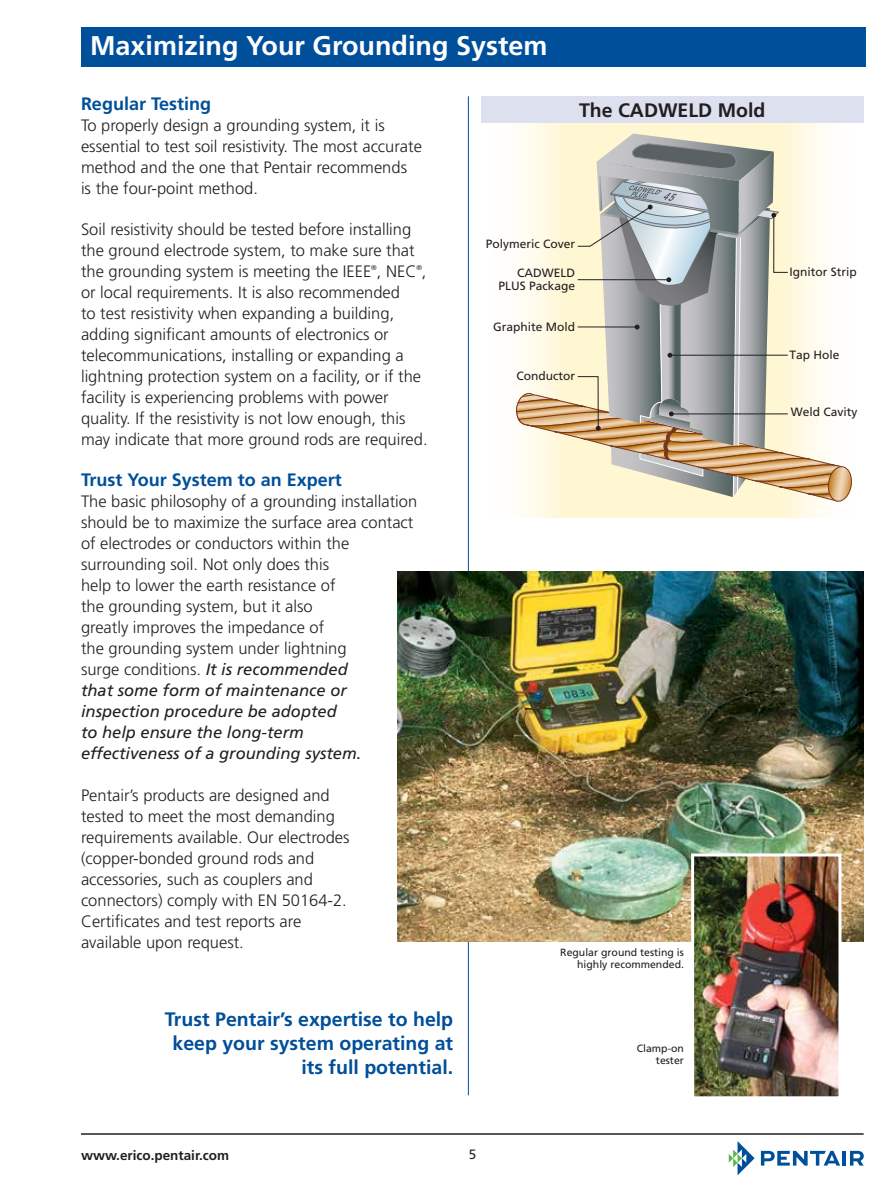
<style>
.page{position:relative;width:891px;height:1188px;background:#fff}
.page>*{position:absolute;margin:0;border:0;box-sizing:border-box;transform-origin:0 0}
.t1{font:700 27px "Frutiger LT Std";color:#fff}
.t2{font:700 19.5px/24px "Frutiger LT Std";color:#004f9a;text-align:right}
.t3{font:700 19.5px "Frutiger LT Std";color:#231f20}
.t4{font:700 18px "Frutiger LT Std";color:#004f9a}
.t5{font:300 16.5px/21px "Frutiger LT Std";color:#231f20}
.t6{font:700 13.5px "Frutiger LT Std";color:#231f20}
.t7{font:13.5px "Frutiger LT Std";color:#231f20}
.t8{font:12px/13.5px "Frutiger LT Std";color:#231f20;text-align:right}
.t9{font:10.5px/12px "Frutiger LT Std";color:#231f20;text-align:right}
.t10{font:300 7.05px "Frutiger LT Std";color:#231f20}
.s1{font-weight:400;font-style:italic}
</style>
<div class="page">
<hr style="left:81px;top:1133px;width:783px;height:2px;background:#231f20">
<div style="left:81px;top:28px;width:785px;height:39px;background:#004f9a"></div>
<svg style="left:761px;top:1151px;width:79px;height:15px"></svg>
<hr style="left:843px;top:1151px;width:3px;height:15px;background:#004f9a">
<svg style="left:850px;top:1151px;width:14px;height:15px"></svg>
<svg style="left:729px;top:1141px;width:26px;height:34px"></svg>
<svg style="left:484px;top:122px;width:380px;height:396px"></svg>
<svg style="left:516px;top:134px;width:337px;height:368px"></svg>
<div style="left:482px;top:96px;width:382px;height:26px;background:#dde0ef"></div>
<hr style="left:468px;top:96px;width:1px;height:999px;background:#004f9a">
<img style="left:397px;top:572px;width:467px;height:369px">
<img style="left:695px;top:857px;width:143px;height:238px">
<div style="left:691px;top:853px;width:151px;height:246px;border:3px solid #fff"></div>
<h1 class="t1" style="left:90px;top:30px;width:459px">Maximizing Your Grounding System</h1>
<p class="t4" style="left:81px;top:93px;width:132px">Regular Testing</p>
<p class="t5" style="left:81px;top:115px;width:342px">To properly design a grounding system, it is essential to test soil resistivity. The most accurate method and the one that Pentair recommends<br>is the four-point method.</p>
<p class="t5" style="left:81px;top:219px;width:347px">Soil resistivity should be tested before installing the ground electrode system, to make sure that the grounding system is meeting the IEEE , NEC ,</p>
<p class="t10" style="left:371px;top:264px;width:7px">®</p>
<p class="t10" style="left:416px;top:264px;width:7px">®</p>
<p class="t5" style="left:81px;top:282px;width:348px">or local requirements. It is also recommended<br>to test resistivity when expanding a building, adding significant amounts of electronics or telecommunications, installing or expanding a lightning protection system on a facility, or if the facility is experiencing problems with power quality. If the resistivity is not low enough, this may indicate that more ground rods are required.</p>
<p class="t4" style="left:81px;top:470px;width:262px">Trust Your System to an Expert</p>
<p class="t5" style="left:81px;top:491px;width:338px">The basic philosophy of a grounding installation should be to maximize the surface area contact of electrodes or conductors within the surrounding soil. Not only does this<br>help to lower the earth resistance of<br>the grounding system, but it also<br>greatly improves the impedance of<br>the grounding system under lightning<br>surge conditions. <span class="s1">It is recommended<br>that some form of maintenance or inspection procedure be adopted<br>to help ensure the long-term<br>effectiveness of a grounding system.</span></p>
<p class="t5" style="left:81px;top:785px;width:270px">Pentair’s products are designed and tested to meet the most demanding requirements available. Our electrodes (copper-bonded ground rods and accessories, such as couplers and connectors) comply with EN 50164-2.<br>Certificates and test reports are available upon request.</p>
<p class="t2" style="left:165px;top:1007px;width:290px">Trust Pentair’s expertise to help keep your system operating at its full potential.</p>
<p class="t3" style="left:579px;top:98px;width:188px">The CADWELD Mold</p>
<p class="t8" style="left:486px;top:237px;width:91px">Polymeric Cover</p>
<p class="t8" style="left:499px;top:266px;width:78px">CADWELD<br>PLUS Package</p>
<p class="t8" style="left:493px;top:320px;width:84px">Graphite Mold</p>
<p class="t8" style="left:517px;top:369px;width:60px">Conductor</p>
<p class="t9" style="left:560px;top:947px;width:125px">Regular ground testing is highly recommended.</p>
<p class="t9" style="left:637px;top:1043px;width:49px">Clamp-on tester</p>
<p class="t8" style="left:790px;top:265px;width:69px">Ignitor Strip</p>
<p class="t8" style="left:790px;top:348px;width:52px">Tap Hole</p>
<p class="t8" style="left:791px;top:405px;width:68px">Weld Cavity</p>
<p class="t6" style="left:81px;top:1148px;width:150px">www.erico.pentair.com</p>
<p class="t7" style="left:469px;top:1147px;width:9px">5</p>
</div>
